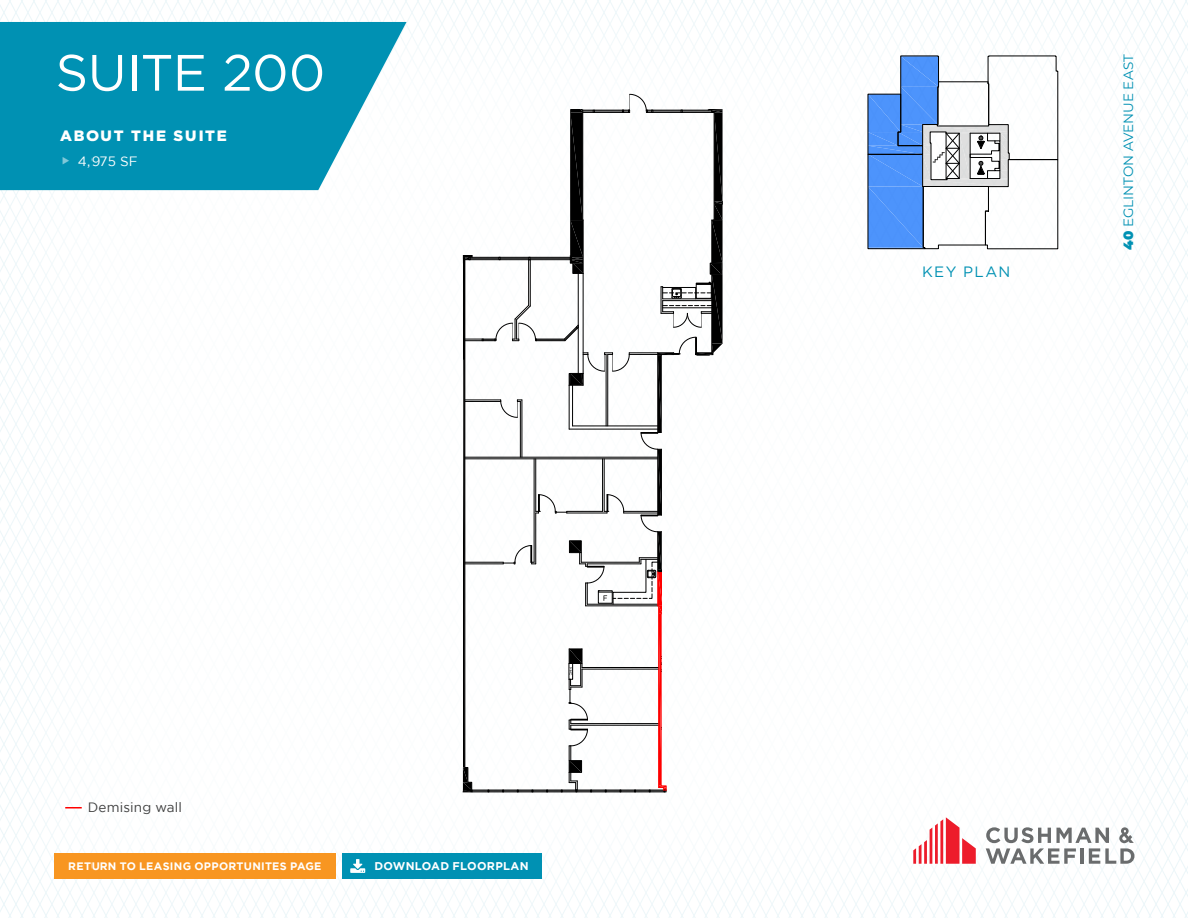
<style>
.page{position:relative;width:1188px;height:918px;background:#fff}
.page>*{position:absolute;margin:0;border:0;box-sizing:border-box;transform-origin:0 0}
.t1{font:51px "Gotham";letter-spacing:-.01em;color:#fff}
.t2{font:900 15px "Gotham";letter-spacing:.12em;color:#fff}
.t3{font:15px "Gotham HTF";letter-spacing:.09em;color:#0091b3}
.t4{font:13.5px "Montserrat";color:#0091b3}
.t5{font:13.5px "Gotham";letter-spacing:.01em;color:#404040}
.t6{font:13.5px "Gotham";color:#fff}
.t7{font:700 11.25px "Gotham";letter-spacing:.02em;color:#fff}
.t8{font:700 10.8px "Gotham";letter-spacing:.025em;color:#fff}
.s1{font-weight:900}
</style>
<div class="page">
<img style="left:0;top:0;width:1188px;height:918px">
<svg style="left:0;top:22px;width:407px;height:168px;background:#1b9cbb"></svg>
<div style="left:54px;top:853px;width:282px;height:26px;background:#f89621"></div>
<svg style="left:434px;top:83px;width:320px;height:727px"></svg>
<svg style="left:844px;top:51px;width:233px;height:203px"></svg>
<svg style="left:867px;top:55px;width:191px;height:194px"></svg>
<div style="left:342px;top:853px;width:200px;height:26px;background:#0091b3"></div>
<svg style="left:350px;top:859px;width:15px;height:14px"></svg>
<svg style="left:65px;top:807px;width:17px;height:1px"></svg>
<svg style="left:913px;top:817px;width:63px;height:47px"></svg>
<svg style="left:986px;top:827px;width:148px;height:37px"></svg>
<svg style="left:63px;top:157px;width:6px;height:8px"></svg>
<h1 class="t1" style="left:56px;top:44px;width:271px">SUITE 200</h1>
<p class="t4" style="left:1119px;top:250px;width:198px;rotate:-90deg"><span class="s1">40</span> EGLINTON AVENUE EAST</p>
<h2 class="t2" style="left:60px;top:127px;width:168px">ABOUT THE SUITE</h2>
<p class="t6" style="left:78px;top:154px;width:61px">4,975 SF</p>
<p class="t5" style="left:88px;top:800px;width:96px">Demising wall</p>
<p class="t8" style="left:68px;top:860px;width:255px">RETURN TO LEASING OPPORTUNITES PAGE</p>
<p class="t7" style="left:374px;top:860px;width:156px">DOWNLOAD FLOORPLAN</p>
<h2 class="t3" style="left:922px;top:263px;width:90px">KEY PLAN</h2>
</div>
